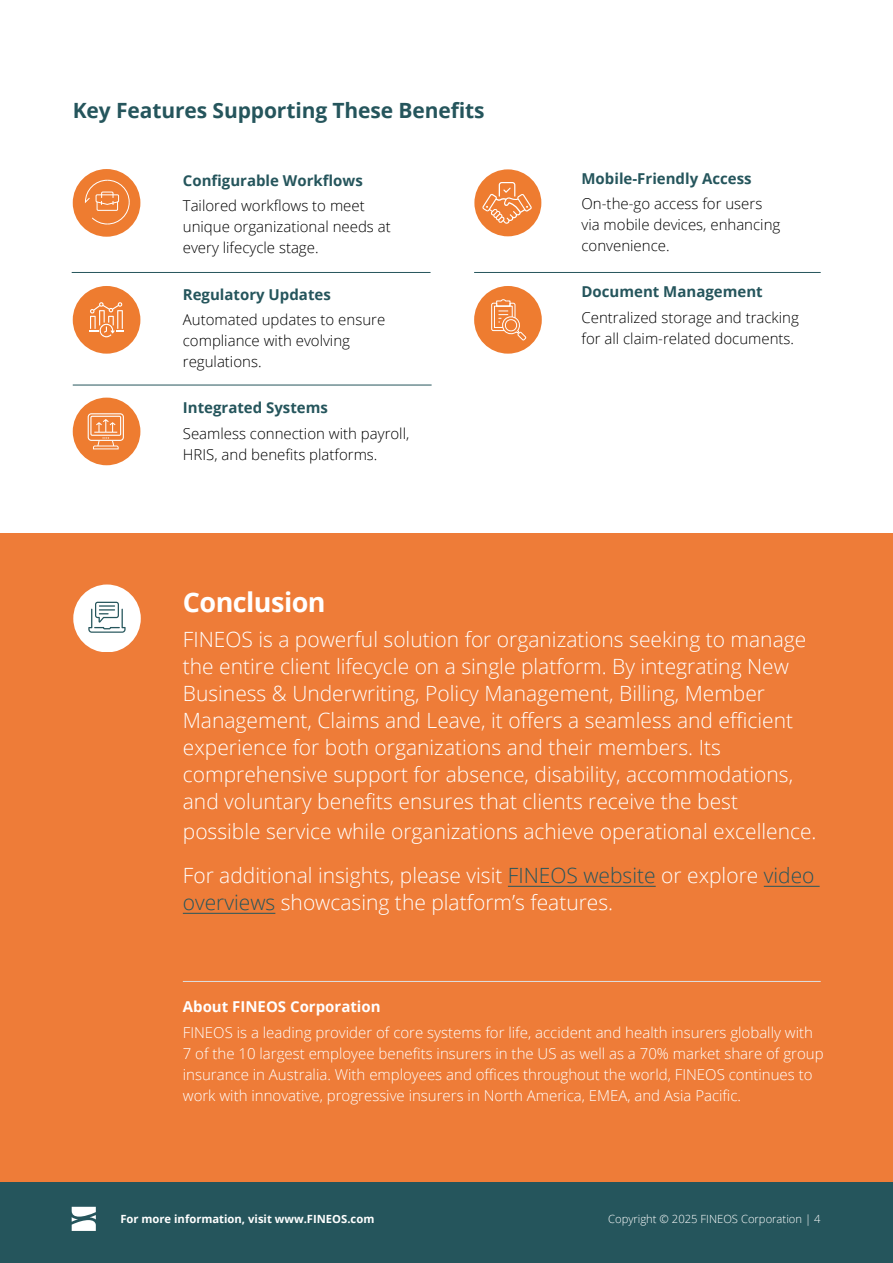
<style>
.page{position:relative;width:893px;height:1263px;background:#fff}
.page>*{position:absolute;margin:0;border:0;box-sizing:border-box;transform-origin:0 0}
.t1{font:700 27px "Open Sans";letter-spacing:-.02em;color:#fff}
.t2{font:300 21px/27px "Open Sans";color:#fff}
.t3{font:700 21px "Open Sans";letter-spacing:-.005em;color:#25555c}
.t4{font:300 15px/21px "Open Sans";color:#fff}
.t5{font:300 15px/21px "Open Sans";color:#000}
.t6{font:700 15px "Open Sans";color:#25555c}
.t7{font:700 15px "Open Sans";color:#fff}
.t8{font:700 11.25px "Open Sans";color:#fff}
.t9{font:300 11.25px "Open Sans";color:#fff}
.s1{color:#25555c}
</style>
<div class="page">
<div style="left:73px;top:398px;width:67px;height:67px;background:#ee7c30;border-radius:50%"></div>
<svg style="left:88px;top:413px;width:36px;height:36px"></svg>
<div style="left:0;top:533px;width:893px;height:649px;background:#ee7c38"></div>
<hr style="left:508px;top:886px;width:148px;height:1px;background:#25555c">
<hr style="left:764px;top:886px;width:56px;height:1px;background:#25555c">
<hr style="left:183px;top:913px;width:92px;height:1px;background:#25555c">
<div style="left:73px;top:584px;width:68px;height:68px;background:#fff;border-radius:50%"></div>
<svg style="left:88px;top:602px;width:38px;height:31px"></svg>
<hr style="left:183px;top:981px;width:638px;height:1px;background:#dedfe0">
<div style="left:73px;top:169px;width:67px;height:68px;background:#ee7c30;border-radius:50%"></div>
<svg style="left:84px;top:179px;width:46px;height:46px"></svg>
<div style="left:73px;top:286px;width:67px;height:67px;background:#ee7c30;border-radius:50%"></div>
<svg style="left:89px;top:302px;width:35px;height:35px"></svg>
<div style="left:474px;top:169px;width:67px;height:67px;background:#ee7c30;border-radius:50%"></div>
<svg style="left:482px;top:182px;width:50px;height:42px"></svg>
<div style="left:474px;top:286px;width:68px;height:67px;background:#ee7c30;border-radius:50%"></div>
<svg style="left:491px;top:299px;width:36px;height:42px"></svg>
<hr style="left:72px;top:272px;width:359px;height:1px;background:#25555c">
<hr style="left:73px;top:385px;width:359px;height:1px;background:#25555c">
<hr style="left:474px;top:272px;width:347px;height:1px;background:#25555c">
<div style="left:0;top:1182px;width:893px;height:81px;background:#25555c"></div>
<svg style="left:72px;top:1207px;width:24px;height:24px"></svg>
<p class="t3" style="left:73px;top:96px;width:413px">Key Features Supporting These Benefits</p>
<p class="t6" style="left:183px;top:170px;width:181px">Configurable Workflows</p>
<p class="t5" style="left:183px;top:195px;width:209px">Tailored workflows to meet unique organizational needs at every lifecycle stage.</p>
<p class="t6" style="left:183px;top:284px;width:149px">Regulatory Updates</p>
<p class="t5" style="left:183px;top:308px;width:204px">Automated updates to ensure compliance with evolving regulations.</p>
<p class="t6" style="left:183px;top:397px;width:147px">Integrated Systems</p>
<p class="t5" style="left:183px;top:422px;width:228px">Seamless connection with payroll,<br>HRIS, and benefits platforms.</p>
<p class="t6" style="left:581px;top:168px;width:172px">Mobile-Friendly Access</p>
<p class="t5" style="left:581px;top:193px;width:200px">On-the-go access for users via mobile devices, enhancing convenience.</p>
<p class="t6" style="left:581px;top:281px;width:183px">Document Management</p>
<p class="t5" style="left:581px;top:306px;width:219px">Centralized storage and tracking for all claim-related documents.</p>
<p class="t1" style="left:183px;top:583px;width:144px">Conclusion</p>
<p class="t2" style="left:183px;top:626px;width:625px">FINEOS is a powerful solution for organizations seeking to manage the entire client lifecycle on a single platform. By integrating New Business &amp; Underwriting, Policy Management, Billing, Member Management, Claims and Leave, it offers a seamless and efficient experience for both organizations and their members. Its comprehensive support for absence, disability, accommodations, and voluntary benefits ensures that clients receive the best</p>
<p class="t2" style="left:183px;top:809px;width:635px;line-height:44px">possible service while organizations achieve operational excellence.<br>For additional insights, please visit <span class="s1">FINEOS website</span> or explore <span class="s1">video</span></p>
<p class="t2" style="left:183px;top:889px;width:432px"><span class="s1">overviews</span> showcasing the platform’s features.</p>
<p class="t7" style="left:183px;top:996px;width:199px">About FINEOS Corporation</p>
<p class="t4" style="left:183px;top:1021px;width:642px">FINEOS is a leading provider of core systems for life, accident and health insurers globally with 7 of the 10 largest employee benefits insurers in the US as well as a 70% market share of group insurance in Australia. With employees and offices throughout the world, FINEOS continues to work with innovative, progressive insurers in North America, EMEA, and Asia Pacific.</p>
<p class="t8" style="left:120px;top:1211px;width:256px">For more information, visit www.FINEOS.com</p>
<p class="t9" style="left:608px;top:1211px;width:214px">Copyright © 2025 FINEOS Corporation | 4</p>
</div>
